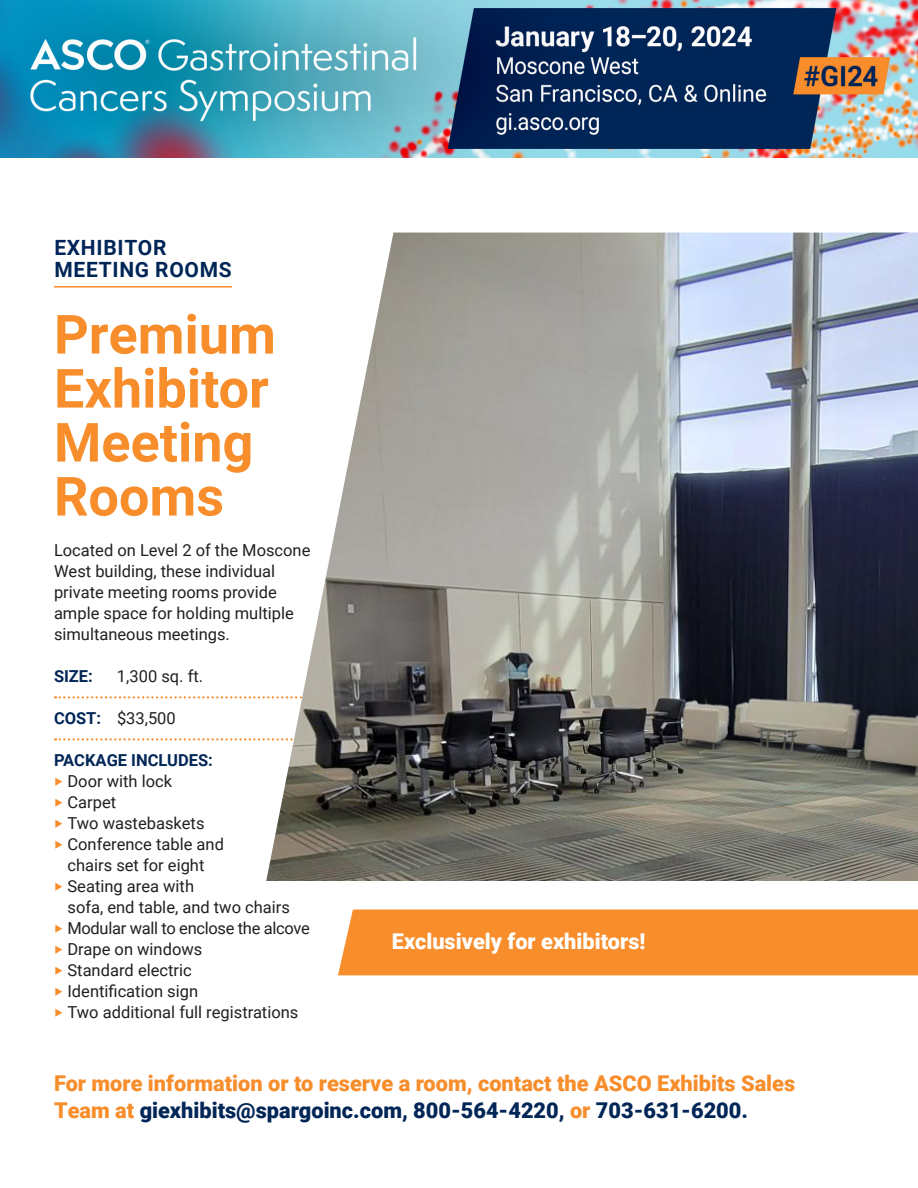
<style>
.page{position:relative;width:918px;height:1188px;background:#fff}
.page>*{position:absolute;margin:0;border:0;box-sizing:border-box;transform-origin:0 0}
.t1{font:700 54px/54px "Roboto";color:#f78d2b}
.Section_Head{font:900 21.75px/27px "Roboto";color:#f78d2b}
.Section_Head-2{font:900 21.75px "Roboto";color:#fff}
.t2{font:700 21px/22.5px "Roboto";letter-spacing:.035em;color:#002657}
.t3{font:16.5px/21px "Roboto";color:#231f20}
.t4{font:16.5px "Roboto";letter-spacing:-.02em;color:#231f20}
.t5{font:700 16.5px "Roboto";color:#002657}
.s1{font-weight:700;color:#002657}
.s2{color:#f78d2b}
.s3{color:#002657}
</style>
<div class="page">
<hr style="left:54px;top:286px;width:178px;height:2px;background:#f78d2b">
<svg style="left:55px;top:696px;width:210px;height:3px"></svg>
<svg style="left:55px;top:738px;width:210px;height:3px"></svg>
<img style="left:0;top:0;width:918px;height:157px">
<div style="left:338px;top:910px;width:580px;height:65px;background:#f78d2b"></div>
<img style="left:266px;top:233px;width:652px;height:648px">
<p class="t2" style="left:54px;top:235px;width:179px">EXHIBITOR<br>MEETING ROOMS</p>
<p class="t1" style="left:54px;top:305px;width:223px">Premium<br>Exhibitor<br>Meeting<br>Rooms</p>
<p class="t3" style="left:54px;top:539px;width:258px">Located on Level 2 of the Moscone<br>West building, these individual private meeting rooms provide ample space for holding multiple simultaneous meetings.</p>
<p class="t5" style="left:54px;top:665px;width:40px">SIZE:</p>
<p class="t3" style="left:117px;top:665px;width:88px">1,300 sq. ft.</p>
<p class="t3" style="left:54px;top:707px;width:123px"><span class="s1">COST:</span> $33,500</p>
<p class="t5" style="left:54px;top:749px;width:160px">PACKAGE INCLUDES:</p>
<p class="t3" style="left:54px;top:770px;width:120px"><span class="s2">‣</span> Door with lock</p>
<p class="t3" style="left:54px;top:791px;width:64px"><span class="s2">‣</span> Carpet</p>
<p class="t3" style="left:54px;top:812px;width:152px"><span class="s2">‣</span> Two wastebaskets</p>
<p class="t3" style="left:54px;top:833px;width:171px;text-align:center"><span class="s2">‣</span> Conference table and chairs set for eight</p>
<p class="t3" style="left:68px;top:875px;width:224px;text-indent:-14px"><span class="s2">‣</span> Seating area with<br>sofa, end table, and two chairs</p>
<p class="t4" style="left:54px;top:917px;width:257px"><span class="s2">‣</span> Modular wall to enclose the alcove</p>
<p class="t3" style="left:54px;top:938px;width:150px"><span class="s2">‣</span> Drape on windows</p>
<p class="t3" style="left:54px;top:959px;width:139px"><span class="s2">‣</span> Standard electric</p>
<p class="t3" style="left:54px;top:980px;width:146px"><span class="s2">‣</span> Identification sign</p>
<p class="t3" style="left:54px;top:1001px;width:246px"><span class="s2">‣</span> Two additional full registrations</p>
<p class="Section_Head-2" style="left:392px;top:926px;width:255px">Exclusively for exhibitors!</p>
<p class="Section_Head" style="left:54px;top:1069px;width:743px">For more information or to reserve a room, contact the ASCO Exhibits Sales<br>Team at <span class="s3">giexhibits@spargoinc.com, 800-564-4220,</span> or <span class="s3">703-631-6200.</span></p>
</div>
